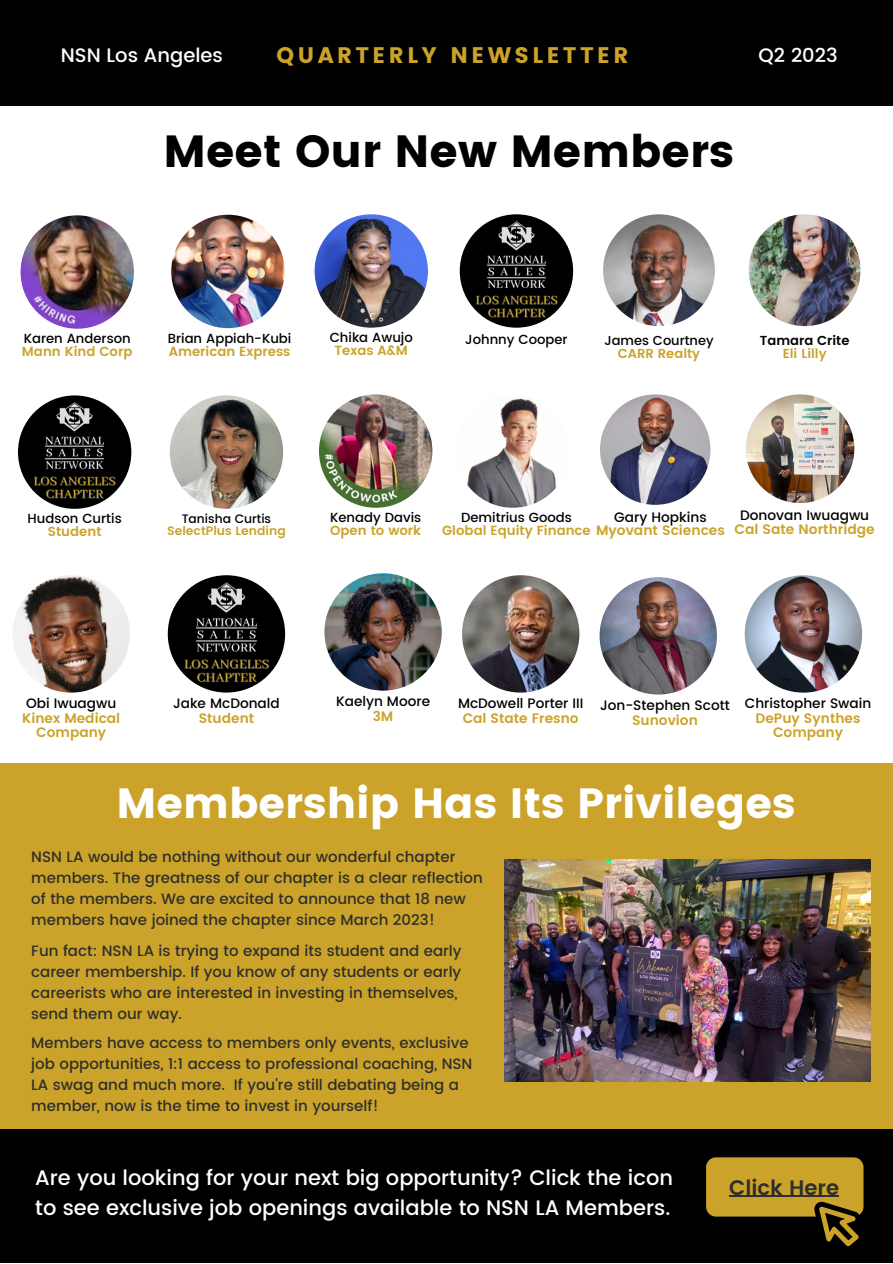
<style>
.page{position:relative;width:893px;height:1264px;background:#fff}
.page>*{position:absolute;margin:0;border:0;box-sizing:border-box;transform-origin:0 0}
.t1{font:45px "Poppins";color:#000}
.t2{font:42.3px "Poppins";color:#fff}
.t3{font:22.5px "Poppins";letter-spacing:.15em;color:#cba32a}
.t4{font:500 21px/29.2px "Poppins";color:#fff}
.t5{font:600 21px "Poppins";color:#2e2e2a}
.t6{font:500 19.5px "Poppins";color:#fff}
.t7{font:500 15px/21px "Poppins";color:#2e2e2a}
.t8{font:500 13.65px "Poppins";color:#000}
.t9{font:600 13.65px/14.5px "Poppins";color:#cba32a;text-align:center}
.t10{font:500 13.2px "Poppins";color:#000}
.t11{font:600 13.2px "Poppins";color:#cba32a}
.t12{font:600 13.05px "Poppins";color:#cba32a}
.t13{font:500 13.05px "Poppins";color:#000}
.t14{font:600 13.05px "Poppins";color:#000}
.t15{font:600 12.3px "Poppins";color:#cba32a}
.t16{font:500 12.3px "Poppins";color:#000}
.s1{font-size:13.65px}
</style>
<div class="page">
<div style="left:0;top:0;width:892px;height:106px;background:#000"></div>
<div style="left:0;top:1128px;width:892px;height:134px;background:#000"></div>
<div style="left:0;top:762px;width:892px;height:366px;background:#cba32a"></div>
<img style="left:21px;top:215px;width:113px;height:114px;border-radius:50%">
<img style="left:171px;top:215px;width:113px;height:113px;border-radius:50%">
<img style="left:314px;top:214px;width:114px;height:114px;border-radius:50%">
<img style="left:459px;top:214px;width:114px;height:114px;border-radius:50%">
<img style="left:18px;top:395px;width:113px;height:114px;border-radius:50%">
<img style="left:170px;top:395px;width:113px;height:114px;border-radius:50%">
<img style="left:319px;top:394px;width:113px;height:114px;border-radius:50%">
<img style="left:456px;top:394px;width:113px;height:114px;border-radius:50%">
<img style="left:13px;top:575px;width:117px;height:117px;border-radius:50%">
<img style="left:168px;top:575px;width:117px;height:117px;border-radius:50%">
<img style="left:600px;top:394px;width:110px;height:111px;border-radius:50%">
<img style="left:603px;top:214px;width:111px;height:112px;border-radius:50%">
<img style="left:324px;top:573px;width:118px;height:117px;border-radius:50%">
<svg style="left:706px;top:1157px;width:157px;height:89px"></svg>
<img style="left:745px;top:394px;width:109px;height:109px;border-radius:50%">
<img style="left:748px;top:214px;width:112px;height:112px;border-radius:50%">
<img style="left:462px;top:575px;width:117px;height:117px;border-radius:50%">
<img style="left:599px;top:577px;width:118px;height:117px;border-radius:50%">
<img style="left:744px;top:575px;width:118px;height:117px;border-radius:50%">
<img style="left:504px;top:859px;width:366px;height:222px">
<hr style="left:729px;top:1195px;width:110px;height:1px;background:#2e2e2a">
<p class="t6" style="left:61px;top:43px;width:164px">NSN Los Angeles</p>
<p class="t3" style="left:276px;top:42px;width:353px">QUARTERLY NEWSLETTER</p>
<p class="t6" style="left:758px;top:43px;width:80px">Q2 2023</p>
<p class="t1" style="left:163px;top:125px;width:572px">Meet Our New Members</p>
<p class="t10" style="left:24px;top:330px;width:108px">Karen Anderson</p>
<p class="t11" style="left:22px;top:343px;width:112px">Mann Kind Corp</p>
<p class="t10" style="left:168px;top:330px;width:125px">Brian Appiah-Kubi</p>
<p class="t11" style="left:169px;top:343px;width:123px">American Express</p>
<p class="t10" style="left:330px;top:329px;width:85px">Chika Awujo</p>
<p class="t11" style="left:334px;top:342px;width:75px">Texas A&amp;M</p>
<p class="t10" style="left:465px;top:331px;width:104px">Johnny Cooper</p>
<p class="t13" style="left:604px;top:333px;width:111px">James Courtney</p>
<p class="t12" style="left:617px;top:346px;width:84px">CARR Realty</p>
<p class="t14" style="left:759px;top:333px;width:91px">Tamara Crite</p>
<p class="t12" style="left:782px;top:346px;width:45px">Eli Lilly</p>
<p class="t10" style="left:28px;top:510px;width:96px">Hudson Curtis</p>
<p class="t11" style="left:48px;top:523px;width:55px">Student</p>
<p class="t16" style="left:182px;top:511px;width:91px">Tanisha Curtis</p>
<p class="t15" style="left:167px;top:523px;width:120px">SelectPlus Lending</p>
<p class="t10" style="left:330px;top:509px;width:93px">Kenady Davis</p>
<p class="t11" style="left:330px;top:522px;width:93px">Open to work</p>
<p class="t8" style="left:614px;top:509px;width:94px">Gary Hopkins</p>
<p class="t10" style="left:461px;top:509px;width:112px">Demitrius Goods</p>
<p class="t11" style="left:442px;top:522px;width:284px">Global Equity Finance <span class="s1">Myovant Sciences</span></p>
<p class="t8" style="left:740px;top:507px;width:131px">Donovan Iwuagwu</p>
<p class="t9" style="left:734px;top:522px;width:142px">Cal Sate Northridge</p>
<p class="t8" style="left:26px;top:695px;width:91px">Obi Iwuagwu</p>
<p class="t9" style="left:22px;top:710px;width:99px">Kinex Medical<br>Company</p>
<p class="t8" style="left:173px;top:695px;width:108px">Jake McDonald</p>
<p class="t9" style="left:199px;top:710px;width:57px">Student</p>
<p class="t8" style="left:336px;top:693px;width:95px">Kaelyn Moore</p>
<p class="t9" style="left:373px;top:708px;width:22px">3M</p>
<p class="t8" style="left:458px;top:695px;width:127px">McDowell Porter III</p>
<p class="t9" style="left:462px;top:710px;width:117px">Cal State Fresno</p>
<p class="t8" style="left:600px;top:697px;width:131px">Jon-Stephen Scott</p>
<p class="t9" style="left:632px;top:712px;width:67px">Sunovion</p>
<p class="t8" style="left:744px;top:695px;width:128px">Christopher Swain</p>
<p class="t9" style="left:755px;top:710px;width:106px">DePuy Synthes<br>Company</p>
<p class="t2" style="left:117px;top:778px;width:680px">Membership Has Its Privileges</p>
<p class="t7" style="left:31px;top:845px;width:453px">NSN LA would be nothing without our wonderful chapter members. The greatness of our chapter is a clear reflection of the members. We are excited to announce that 18 new members have joined the chapter since March 2023!</p>
<p class="t7" style="left:31px;top:940px;width:432px">Fun fact: NSN LA is trying to expand its student and early career membership. If you know of any students or early careerists who are interested in investing in themselves, send them our way.</p>
<p class="t7" style="left:31px;top:1032px;width:442px">Members have access to members only events, exclusive job opportunities, 1:1 access to professional coaching, NSN LA swag and much more. If you're still debating being a member, now is the time to invest in yourself!</p>
<p class="t4" style="left:35px;top:1163px;width:639px">Are you looking for your next big opportunity? Click the icon to see exclusive job openings available to NSN LA Members.</p>
<p class="t5" style="left:729px;top:1175px;width:111px">Click Here</p>
</div>
